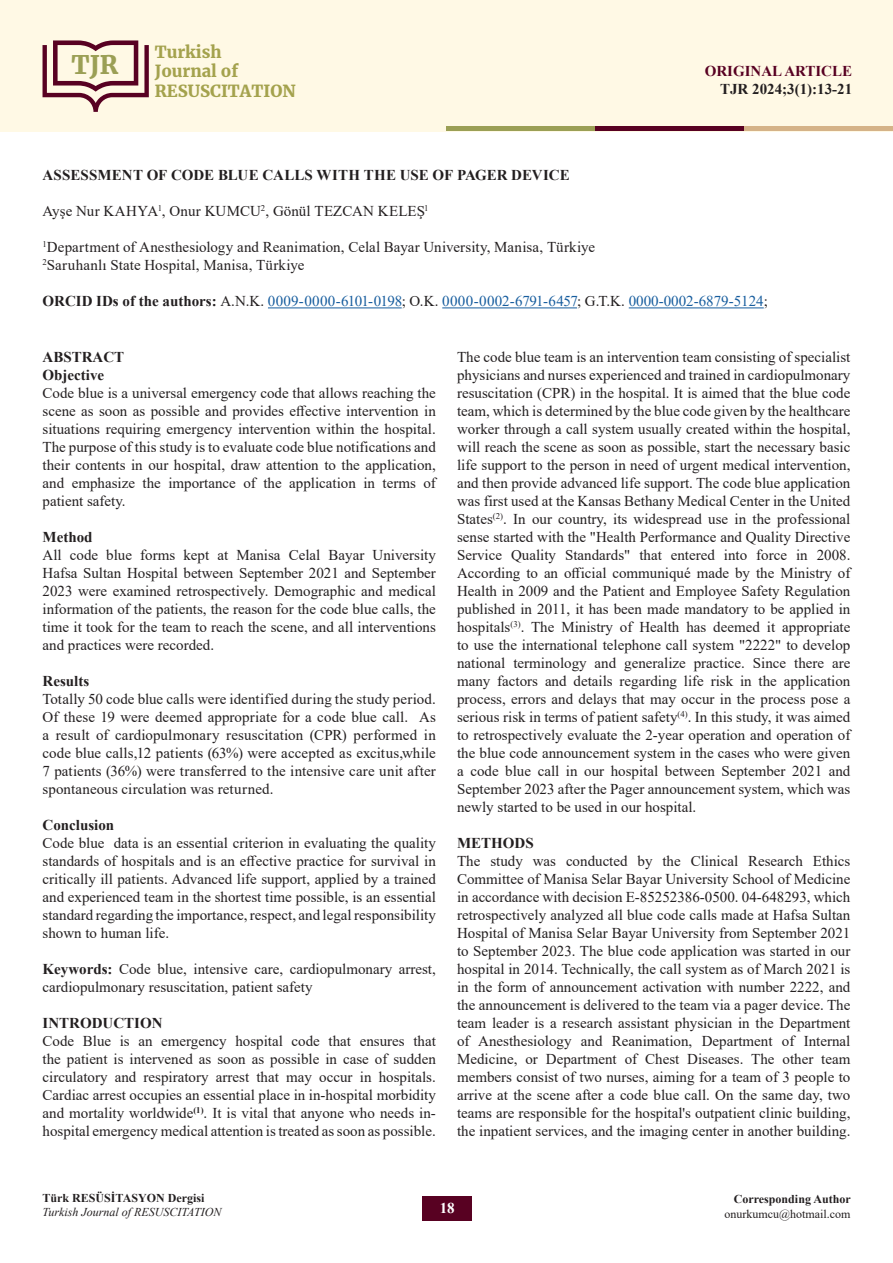
<style>
.page{position:relative;width:893px;height:1263px;background:#fff}
.page>*{position:absolute;margin:0;border:0;box-sizing:border-box;transform-origin:0 0}
.t1{font:900 25.35px "Merriweather";color:#9b9f55}
.t2{font:900 16.5px/19.8px "Merriweather";color:#a4a24d}
.Temel_Paragraf{font:15px/18px "Times New Roman";color:#231f20;text-align:justify}
.Temel_Paragraf-2{font:700 15px "Times New Roman";color:#231f20}
.t3{font:15px "Times New Roman";color:#175d9e}
.t4{font:700 15px "Times New Roman";color:#580122}
.t5{font:700 15px "Times New Roman";color:#fff}
.t6{font:700 12px "Times New Roman";color:#231f20}
.t7{font:italic 12px "Times New Roman";color:#231f20}
.t8{font:12px "Times New Roman";color:#231f20}
.s1{font-weight:700;color:#231f20}
.s2{color:#231f20}
.s3{font-weight:700}
</style>
<div class="page">
<div style="left:0;top:0;width:893px;height:131px;background:#fff9e5"></div>
<svg style="left:43px;top:40px;width:106px;height:72px"></svg>
<div style="left:446px;top:126px;width:149px;height:5px;background:#9b9f55"></div>
<div style="left:595px;top:126px;width:149px;height:5px;background:#580122"></div>
<div style="left:744px;top:126px;width:149px;height:5px;background:#d5b388"></div>
<div style="left:422px;top:1196px;width:50px;height:24px;background:#580122"></div>
<hr style="left:268px;top:308px;width:134px;height:1px;background:#175d9e">
<hr style="left:442px;top:308px;width:135px;height:1px;background:#175d9e">
<hr style="left:629px;top:308px;width:135px;height:1px;background:#175d9e">
<h1 class="t1" style="left:72px;top:47px;width:48px">TJR</h1>
<p class="t2" style="left:155px;top:41px;width:142px">Turkish<br>Journal of<br>RESUSCITATION</p>
<p class="t4" style="left:705px;top:60px;width:149px">ORIGINAL ARTICLE</p>
<p class="Temel_Paragraf-2" style="left:720px;top:78px;width:134px">TJR 2024;3(1):13-21</p>
<p class="Temel_Paragraf-2" style="left:43px;top:164px;width:529px">ASSESSMENT OF CODE BLUE CALLS WITH THE USE OF PAGER DEVICE</p>
<p class="Temel_Paragraf" style="left:43px;top:202px;width:388px">Ayşe Nur KAHYA<sup>1</sup>, Onur KUMCU<sup>2</sup>, Gönül TEZCAN KELEŞ<sup>1</sup></p>
<p class="Temel_Paragraf" style="left:43px;top:238px;width:554px"><sup>1</sup>Department of Anesthesiology and Reanimation, Celal Bayar University, Manisa, Türkiye</p>
<p class="Temel_Paragraf" style="left:43px;top:256px;width:263px"><sup>2</sup>Saruhanlı State Hospital, Manisa, Türkiye</p>
<p class="t3" style="left:43px;top:291px;width:727px"><span class="s1">ORCID IDs of the authors:</span> <span class="s2">A.N.K.</span> 0009-0000-6101-0198<span class="s2">; O.K.</span> 0000-0002-6791-6457<span class="s2">; G.T.K.</span> 0000-0002-6879-5124<span class="s2">;</span></p>
<p class="Temel_Paragraf-2" style="left:43px;top:346px;width:83px">ABSTRACT</p>
<p class="Temel_Paragraf-2" style="left:43px;top:364px;width:63px">Objective</p>
<p class="Temel_Paragraf" style="left:43px;top:383px;width:395px">Code blue is a universal emergency code that allows reaching the scene as soon as possible and provides effective intervention in situations requiring emergency intervention within the hospital.<br>The purpose of this study is to evaluate code blue notifications and their contents in our hospital, draw attention to the application, and emphasize the importance of the application in terms of patient safety.</p>
<p class="Temel_Paragraf-2" style="left:43px;top:526px;width:51px">Method</p>
<p class="Temel_Paragraf" style="left:43px;top:545px;width:395px">All code blue forms kept at Manisa Celal Bayar University Hafsa Sultan Hospital between September 2021 and September 2023 were examined retrospectively. Demographic and medical information of the patients, the reason for the code blue calls, the time it took for the team to reach the scene, and all interventions and practices were recorded.</p>
<p class="Temel_Paragraf-2" style="left:43px;top:670px;width:48px">Results</p>
<p class="Temel_Paragraf" style="left:43px;top:689px;width:395px">Totally 50 code blue calls were identified during the study period.<br>Of these 19 were deemed appropriate for a code blue call. As a result of cardiopulmonary resuscitation (CPR) performed in code blue calls,12 patients (63%) were accepted as excitus,while 7 patients (36%) were transferred to the intensive care unit after spontaneous circulation was returned.</p>
<p class="Temel_Paragraf-2" style="left:43px;top:814px;width:73px">Conclusion</p>
<p class="Temel_Paragraf" style="left:43px;top:833px;width:395px">Code blue data is an essential criterion in evaluating the quality standards of hospitals and is an effective practice for survival in critically ill patients. Advanced life support, applied by a trained and experienced team in the shortest time possible, is an essential standard regarding the importance, respect, and legal responsibility shown to human life.</p>
<p class="Temel_Paragraf" style="left:43px;top:959px;width:395px"><span class="s3">Keywords:</span> Code blue, intensive care, cardiopulmonary arrest, cardiopulmonary resuscitation, patient safety</p>
<p class="Temel_Paragraf-2" style="left:43px;top:1012px;width:121px">INTRODUCTION</p>
<p class="Temel_Paragraf" style="left:43px;top:1031px;width:395px">Code Blue is an emergency hospital code that ensures that the patient is intervened as soon as possible in case of sudden circulatory and respiratory arrest that may occur in hospitals.<br>Cardiac arrest occupies an essential place in in-hospital morbidity and mortality worldwide<sup>(1)</sup>. It is vital that anyone who needs in&shy;hospital emergency medical attention is treated as soon as possible.</p>
<p class="Temel_Paragraf" style="left:457px;top:347px;width:395px">The code blue team is an intervention team consisting of specialist physicians and nurses experienced and trained in cardiopulmonary resuscitation (CPR) in the hospital. It is aimed that the blue code team, which is determined by the blue code given by the healthcare worker through a call system usually created within the hospital, will reach the scene as soon as possible, start the necessary basic life support to the person in need of urgent medical intervention, and then provide advanced life support. The code blue application was first used at the Kansas Bethany Medical Center in the United States<sup>(2)</sup>. In our country, its widespread use in the professional sense started with the "Health Performance and Quality Directive Service Quality Standards" that entered into force in 2008.<br>According to an official communiqué made by the Ministry of Health in 2009 and the Patient and Employee Safety Regulation published in 2011, it has been made mandatory to be applied in hospitals<sup>(3)</sup>. The Ministry of Health has deemed it appropriate to use the international telephone call system "2222" to develop national terminology and generalize practice. Since there are many factors and details regarding life risk in the application process, errors and delays that may occur in the process pose a serious risk in terms of patient safety<sup>(4)</sup>. In this study, it was aimed to retrospectively evaluate the 2-year operation and operation of the blue code announcement system in the cases who were given a code blue call in our hospital between September 2021 and September 2023 after the Pager announcement system, which was newly started to be used in our hospital.</p>
<p class="Temel_Paragraf-2" style="left:457px;top:832px;width:78px">METHODS</p>
<p class="Temel_Paragraf" style="left:457px;top:851px;width:395px">The study was conducted by the Clinical Research Ethics Committee of Manisa Selar Bayar University School of Medicine in accordance with decision E-85252386-0500. 04-648293, which retrospectively analyzed all blue code calls made at Hafsa Sultan Hospital of Manisa Selar Bayar University from September 2021 to September 2023. The blue code application was started in our hospital in 2014. Technically, the call system as of March 2021 is in the form of announcement activation with number 2222, and the announcement is delivered to the team via a pager device. The team leader is a research assistant physician in the Department of Anesthesiology and Reanimation, Department of Internal Medicine, or Department of Chest Diseases. The other team members consist of two nurses, aiming for a team of 3 people to arrive at the scene after a code blue call. On the same day, two teams are responsible for the hospital's outpatient clinic building, the inpatient services, and the imaging center in another building.</p>
<p class="t6" style="left:43px;top:1189px;width:163px">Türk RESÜSİTASYON Dergisi</p>
<p class="t7" style="left:43px;top:1204px;width:181px">Turkish Journal of RESUSCITATION</p>
<p class="t5" style="left:440px;top:1197px;width:16px">18</p>
<p class="t6" style="left:734px;top:1191px;width:118px">Corresponding Author</p>
<p class="t8" style="left:724px;top:1205px;width:128px">onurkumcu@hotmail.com</p>
</div>
